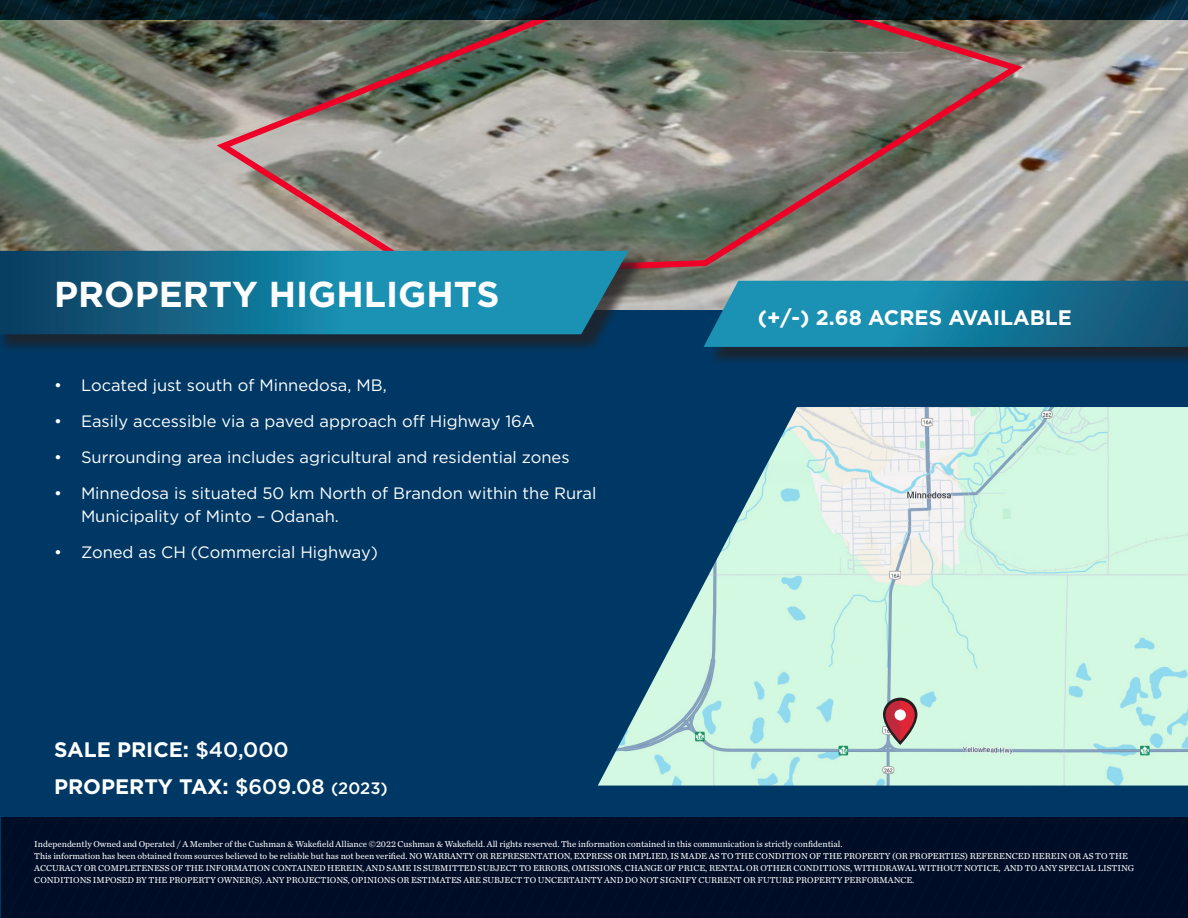
<style>
.page{position:relative;width:1188px;height:918px;background:#fff}
.page>*{position:absolute;margin:0;border:0;box-sizing:border-box;transform-origin:0 0}
.t1{font:700 36px "Gotham";color:#fff}
.t2{font:700 21px "Gotham";color:#fff}
.t3{font:16.5px/22.5px "Gotham";color:#fff}
.Disclaimer_Text_-_6_pt{font:9px/12px "Chronicle Text G2";color:#fff}
.s1{font-weight:500}
.s2{font-weight:500;font-size:16.5px}
</style>
<div class="page">
<img style="left:0;top:19px;width:1188px;height:292px">
<div style="left:0;top:311px;width:1188px;height:607px;background:#003865"></div>
<svg style="left:210px;top:19px;width:820px;height:260px;background:#8b857e"></svg>
<svg style="left:0;top:0;width:1188px;height:19px;background:#041921"></svg>
<div style="left:0;top:253px;width:646px;height:100px;background:#231f20;opacity:.75"></div>
<svg style="left:0;top:251px;width:629px;height:83px;background:#167596"></svg>
<div style="left:1px;top:817px;width:1187px;height:101px;background:#000d26"></div>
<div style="left:707px;top:283px;width:481px;height:83px;background:#231f20;opacity:.75"></div>
<svg style="left:704px;top:281px;width:484px;height:66px;background:#1a7c9d"></svg>
<img style="left:598px;top:407px;width:590px;height:379px">
<svg style="left:882px;top:697px;width:36px;height:48px;background:#ad7172"></svg>
<div style="left:895px;top:709px;width:11px;height:11px;background:#fff;border-radius:50%"></div>
<p class="t1" style="left:54px;top:270px;width:447px">PROPERTY HIGHLIGHTS</p>
<p class="t3" style="left:54px;top:374px;width:334px">• Located just south of Minnedosa, MB,</p>
<p class="t3" style="left:54px;top:410px;width:483px">• Easily accessible via a paved approach off Highway 16A</p>
<p class="t3" style="left:54px;top:446px;width:517px">• Surrounding area includes agricultural and residential zones</p>
<p class="t3" style="left:81px;top:482px;width:517px;text-indent:-27px">• Minnedosa is situated 50 km North of Brandon within the Rural<br>Municipality of Minto – Odanah.</p>
<p class="t3" style="left:54px;top:541px;width:326px">• Zoned as CH (Commercial Highway)</p>
<p class="t2" style="left:54px;top:736px;width:236px">SALE PRICE: <span class="s1">$40,000</span></p>
<p class="t2" style="left:54px;top:773px;width:335px">PROPERTY TAX: <span class="s1">$609.08</span> <span class="s2">(2023)</span></p>
<p class="t2" style="left:758px;top:303px;width:316px">(+/-) 2.68 ACRES AVAILABLE</p>
<p class="Disclaimer_Text_-_6_pt" style="left:34px;top:837px;width:1101px">Independently Owned and Operated / A Member of the Cushman &amp; Wakefield Alliance ©2022 Cushman &amp; Wakefield. All rights reserved. The information contained in this communication is strictly confidential.<br>This information has been obtained from sources believed to be reliable but has not been verified. NO WARRANTY OR REPRESENTATION, EXPRESS OR IMPLIED, IS MADE AS TO THE CONDITION OF THE PROPERTY (OR PROPERTIES) REFERENCED HEREIN OR AS TO THE ACCURACY OR COMPLETENESS OF THE INFORMATION CONTAINED HEREIN, AND SAME IS SUBMITTED SUBJECT TO ERRORS, OMISSIONS, CHANGE OF PRICE, RENTAL OR OTHER CONDITIONS, WITHDRAWAL WITHOUT NOTICE, AND TO ANY SPECIAL LISTING CONDITIONS IMPOSED BY THE PROPERTY OWNER(S). ANY PROJECTIONS, OPINIONS OR ESTIMATES ARE SUBJECT TO UNCERTAINTY AND DO NOT SIGNIFY CURRENT OR FUTURE PROPERTY PERFORMANCE.</p>
</div>
